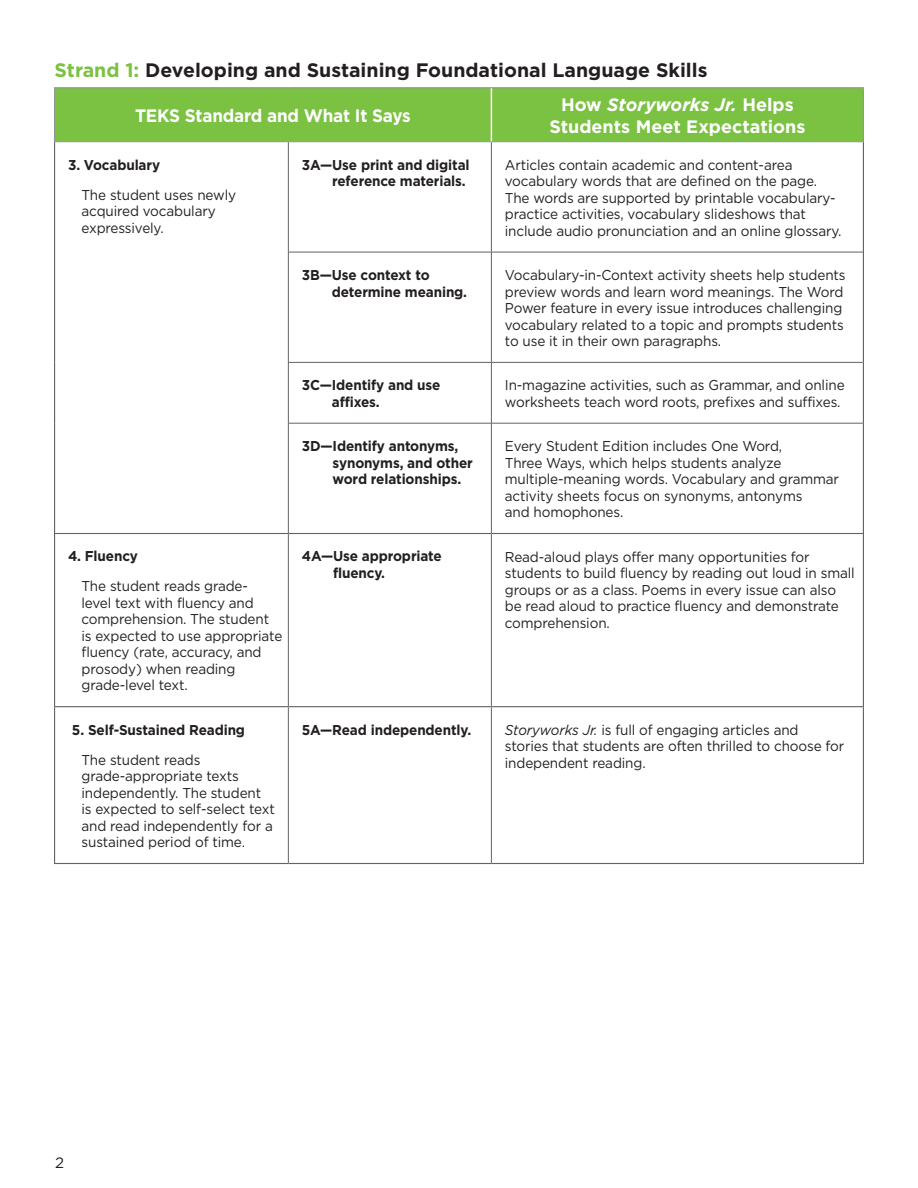
<style>
.page{position:relative;width:918px;height:1188px;background:#fff}
.page>*{position:absolute;margin:0;border:0;box-sizing:border-box;transform-origin:0 0}
.t1{font:700 19.5px "Gotham";color:#231f20}
.Body_AS{font:700 18px "Gotham";letter-spacing:-.005em;color:#fff;scale:.95 1}
.Body_AS-2{font:700 18px "Gotham";letter-spacing:-.005em;color:#fff}
.t2{font:italic 700 18px "Gotham";color:#fff}
.t3{font:15px "Gotham";color:#231f20}
.Body_AS-3{font:14.25px/16.5px "Gotham";letter-spacing:-.01em;color:#231f20;scale:.95 1}
.Body_AS-4{font:700 14.25px/16.5px "Gotham";letter-spacing:-.01em;color:#231f20;scale:.95 1}
.s1{color:#7bc142}
.s2{font-style:normal}
.s3{font-style:italic}
</style>
<div class="page">
<div style="left:55px;top:88px;width:808px;height:53px;background:#7bc142"></div>
<hr style="left:288px;top:142px;width:1px;height:110px;background:#636366">
<hr style="left:491px;top:142px;width:1px;height:110px;background:#636366">
<hr style="left:288px;top:252px;width:203px;height:1px;background:#636366">
<hr style="left:288px;top:252px;width:1px;height:110px;background:#636366">
<hr style="left:491px;top:252px;width:372px;height:1px;background:#636366">
<hr style="left:491px;top:252px;width:1px;height:110px;background:#636366">
<hr style="left:288px;top:362px;width:203px;height:1px;background:#636366">
<hr style="left:288px;top:363px;width:1px;height:60px;background:#636366">
<hr style="left:491px;top:362px;width:372px;height:1px;background:#636366">
<hr style="left:491px;top:363px;width:1px;height:60px;background:#636366">
<hr style="left:288px;top:423px;width:203px;height:1px;background:#636366">
<hr style="left:288px;top:423px;width:1px;height:110px;background:#636366">
<hr style="left:491px;top:423px;width:372px;height:1px;background:#636366">
<hr style="left:491px;top:423px;width:1px;height:110px;background:#636366">
<hr style="left:288px;top:534px;width:1px;height:172px;background:#636366">
<hr style="left:491px;top:534px;width:1px;height:172px;background:#636366">
<hr style="left:491px;top:707px;width:1px;height:156px;background:#636366">
<hr style="left:288px;top:707px;width:1px;height:156px;background:#636366">
<hr style="left:288px;top:533px;width:203px;height:1px;background:#636366">
<hr style="left:491px;top:533px;width:373px;height:1px;background:#636366">
<hr style="left:54px;top:141px;width:234px;height:1px;background:#939598">
<hr style="left:288px;top:141px;width:203px;height:1px;background:#939598">
<hr style="left:491px;top:141px;width:373px;height:1px;background:#939598">
<hr style="left:54px;top:533px;width:234px;height:1px;background:#636366">
<hr style="left:288px;top:706px;width:203px;height:1px;background:#636366">
<hr style="left:491px;top:706px;width:373px;height:1px;background:#636366">
<hr style="left:54px;top:706px;width:234px;height:1px;background:#636366">
<hr style="left:491px;top:87px;width:373px;height:1px;background:#939598">
<hr style="left:863px;top:88px;width:1px;height:53px;background:#939598">
<hr style="left:863px;top:142px;width:1px;height:110px;background:#636366">
<hr style="left:863px;top:252px;width:1px;height:110px;background:#636366">
<hr style="left:863px;top:362px;width:1px;height:61px;background:#636366">
<hr style="left:863px;top:423px;width:1px;height:110px;background:#636366">
<hr style="left:863px;top:534px;width:1px;height:172px;background:#636366">
<hr style="left:863px;top:707px;width:1px;height:156px;background:#636366">
<hr style="left:54px;top:87px;width:234px;height:1px;background:#939598">
<hr style="left:54px;top:88px;width:1px;height:53px;background:#939598">
<hr style="left:288px;top:87px;width:203px;height:1px;background:#939598">
<hr style="left:54px;top:142px;width:1px;height:110px;background:#636366">
<hr style="left:54px;top:252px;width:1px;height:110px;background:#636366">
<hr style="left:54px;top:362px;width:1px;height:61px;background:#636366">
<hr style="left:54px;top:423px;width:1px;height:110px;background:#636366">
<hr style="left:54px;top:534px;width:1px;height:172px;background:#636366">
<hr style="left:54px;top:707px;width:1px;height:156px;background:#636366">
<hr style="left:288px;top:863px;width:203px;height:1px;background:#636366">
<hr style="left:491px;top:863px;width:373px;height:1px;background:#636366">
<hr style="left:54px;top:863px;width:234px;height:1px;background:#636366">
<hr style="left:491px;top:88px;width:1px;height:53px;background:#fff">
<p class="t1" style="left:55px;top:59px;width:654px"><span class="s1">Strand 1:</span> Developing and Sustaining Foundational Language Skills</p>
<p class="Body_AS" style="left:135px;top:105px;width:292px">TEKS Standard and What It Says</p>
<p class="t2" style="left:561px;top:95px;width:234px"><span class="s2">How</span> Storyworks Jr. <span class="s2">Helps</span></p>
<p class="Body_AS-2" style="left:549px;top:116px;width:258px">Students Meet Expectations</p>
<p class="Body_AS-4" style="left:68px;top:156px;width:98px">3. Vocabulary</p>
<p class="Body_AS-3" style="left:82px;top:186px;width:164px">The student uses newly acquired vocabulary expressively.</p>
<p class="Body_AS-4" style="left:68px;top:548px;width:75px">4. Fluency</p>
<p class="Body_AS-3" style="left:82px;top:578px;width:213px">The student reads grade-<br>level text with fluency and comprehension. The student is expected to use appropriate fluency (rate, accuracy, and prosody) when reading grade-level text.</p>
<p class="Body_AS-4" style="left:72px;top:721px;width:184px">5. Self-Sustained Reading</p>
<p class="Body_AS-3" style="left:82px;top:751px;width:205px">The student reads grade-appropriate texts independently. The student is expected to self-select text and read independently for a sustained period of time.</p>
<p class="Body_AS-4" style="left:302px;top:156px;width:178px;text-align:right">3A—Use print and digital reference materials.</p>
<p class="Body_AS-3" style="left:505px;top:156px;width:356px">Articles contain academic and content-area vocabulary words that are defined on the page.<br>The words are supported by printable vocabulary&shy;practice activities, vocabulary slideshows that include audio pronunciation and an online glossary.</p>
<p class="Body_AS-4" style="left:332px;top:266px;width:144px;text-indent:-30px">3B—Use context to determine meaning.</p>
<p class="Body_AS-3" style="left:505px;top:267px;width:360px">Vocabulary-in-Context activity sheets help students preview words and learn word meanings. The Word Power feature in every issue introduces challenging vocabulary related to a topic and prompts students to use it in their own paragraphs.</p>
<p class="Body_AS-4" style="left:332px;top:377px;width:116px;text-indent:-30px">3C—Identify and use affixes.</p>
<p class="Body_AS-3" style="left:505px;top:377px;width:359px">In-magazine activities, such as Grammar, and online worksheets teach word roots, prefixes and suffixes.</p>
<p class="Body_AS-4" style="left:333px;top:438px;width:149px;text-indent:-31px">3D—Identify antonyms, synonyms, and other word relationships.</p>
<p class="Body_AS-3" style="left:505px;top:438px;width:353px">Every Student Edition includes One Word,<br>Three Ways, which helps students analyze multiple-meaning words. Vocabulary and grammar activity sheets focus on synonyms, antonyms<br>and homophones.</p>
<p class="Body_AS-4" style="left:333px;top:548px;width:116px;text-indent:-31px">4A—Use appropriate fluency.</p>
<p class="Body_AS-3" style="left:505px;top:548px;width:370px">Read-aloud plays offer many opportunities for students to build fluency by reading out loud in small groups or as a class. Poems in every issue can also be read aloud to practice fluency and demonstrate comprehension.</p>
<p class="Body_AS-4" style="left:302px;top:721px;width:180px">5A—Read independently.</p>
<p class="Body_AS-3" style="left:505px;top:721px;width:359px"><span class="s3">Storyworks Jr.</span> is full of engaging articles and stories that students are often thrilled to choose for independent reading.</p>
<p class="t3" style="left:55px;top:1154px;width:10px">2</p>
</div>
